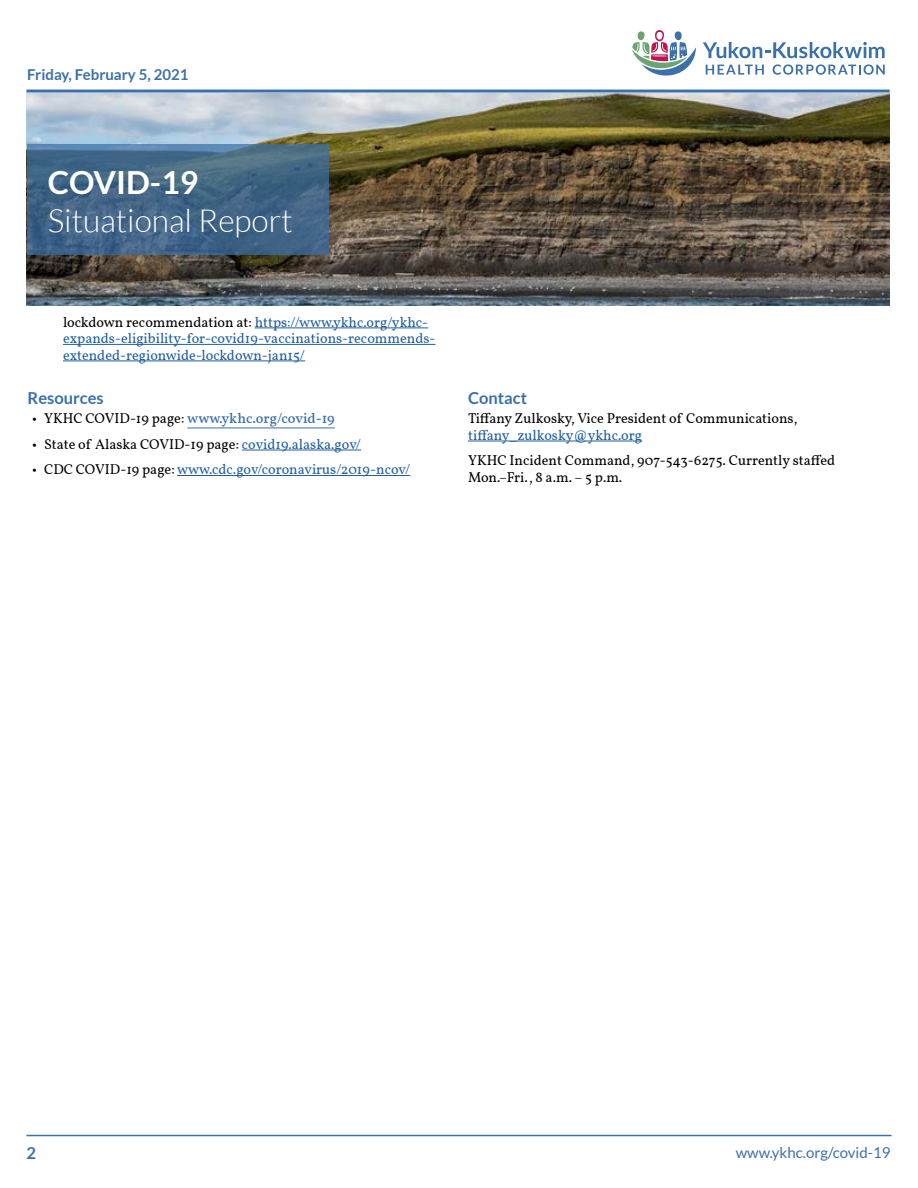
<style>
.page{position:relative;width:918px;height:1188px;background:#fff}
.page>*{position:absolute;margin:0;border:0;box-sizing:border-box;transform-origin:0 0}
.t1{font:300 31.8px "Lato";color:#fff}
.t2{font:700 31.8px "Lato";color:#fff}
.t3{font:700 16.5px "Lato";color:#3b70a9}
.t4{font:15px "Lato";color:#3b70a9}
.t5{font:700 15px "Lato";color:#3b70a9}
.t6{font:14.25px/16.5px "Vollkorn";color:#215e9e}
.t7{font:14.25px/16.5px "Vollkorn";color:#000}
.t8{font:500 14.25px "Vollkorn";color:#3b70a9}
.s1{color:#000}
.s2{font-weight:400;color:#000}
.s3{color:#215e9e}
</style>
<div class="page">
<img style="left:26px;top:93px;width:864px;height:212px">
<svg style="left:27px;top:145px;width:301px;height:110px;background:#436787"></svg>
<hr style="left:26px;top:90px;width:864px;height:3px;background:#3b70a9">
<hr style="left:26px;top:1135px;width:866px;height:1px;background:#3b70a9">
<svg style="left:703px;top:42px;width:182px;height:16px"></svg>
<svg style="left:706px;top:65px;width:58px;height:10px"></svg>
<svg style="left:773px;top:64px;width:112px;height:11px"></svg>
<svg style="left:632px;top:30px;width:64px;height:46px"></svg>
<hr style="left:187px;top:428px;width:148px;height:1px;background:#3b70a9">
<hr style="left:242px;top:450px;width:119px;height:1px;background:#215e9e">
<hr style="left:177px;top:475px;width:233px;height:1px;background:#215e9e">
<hr style="left:468px;top:441px;width:174px;height:1px;background:#215e9e">
<hr style="left:255px;top:328px;width:173px;height:1px;background:#215e9e">
<hr style="left:63px;top:344px;width:373px;height:1px;background:#215e9e">
<hr style="left:63px;top:361px;width:242px;height:1px;background:#215e9e">
<p class="t5" style="left:27px;top:66px;width:163px">Friday, February 5, 2021</p>
<h1 class="t2" style="left:48px;top:164px;width:152px">COVID-19</h1>
<h1 class="t1" style="left:48px;top:203px;width:247px">Situational Report</h1>
<p class="t6" style="left:63px;top:313px;width:374px"><span class="s1">lockdown recommendation at:</span> https://www.ykhc.org/ykhc&shy;expands-eligibility-for-covid19-vaccinations-recommends&shy;extended-regionwide-lockdown-jan15/</p>
<p class="t3" style="left:28px;top:388px;width:78px">Resources</p>
<p class="t8" style="left:32px;top:408px;width:304px"><span class="s2">• YKHC COVID-19 page:</span> www.ykhc.org/covid-19</p>
<p class="t7" style="left:32px;top:435px;width:330px">• State of Alaska COVID-19 page: <span class="s3">covid19.alaska.gov/</span></p>
<p class="t6" style="left:32px;top:460px;width:380px"><span class="s1">• CDC COVID-19 page:</span> www.cdc.gov/coronavirus/2019-ncov/</p>
<p class="t3" style="left:468px;top:388px;width:61px">Contact</p>
<p class="t7" style="left:468px;top:409px;width:331px">Tiffany Zulkosky, Vice President of Communications,</p>
<p class="t6" style="left:468px;top:426px;width:176px">tiffany_zulkosky@ykhc.org</p>
<p class="t7" style="left:468px;top:451px;width:369px">YKHC Incident Command, 907-543-6275. Currently staffed<br>Mon.–Fri., 8 a.m. – 5 p.m.</p>
<p class="t3" style="left:26px;top:1144px;width:11px">2</p>
<p class="t4" style="left:736px;top:1144px;width:156px">www.ykhc.org/covid-19</p>
</div>
